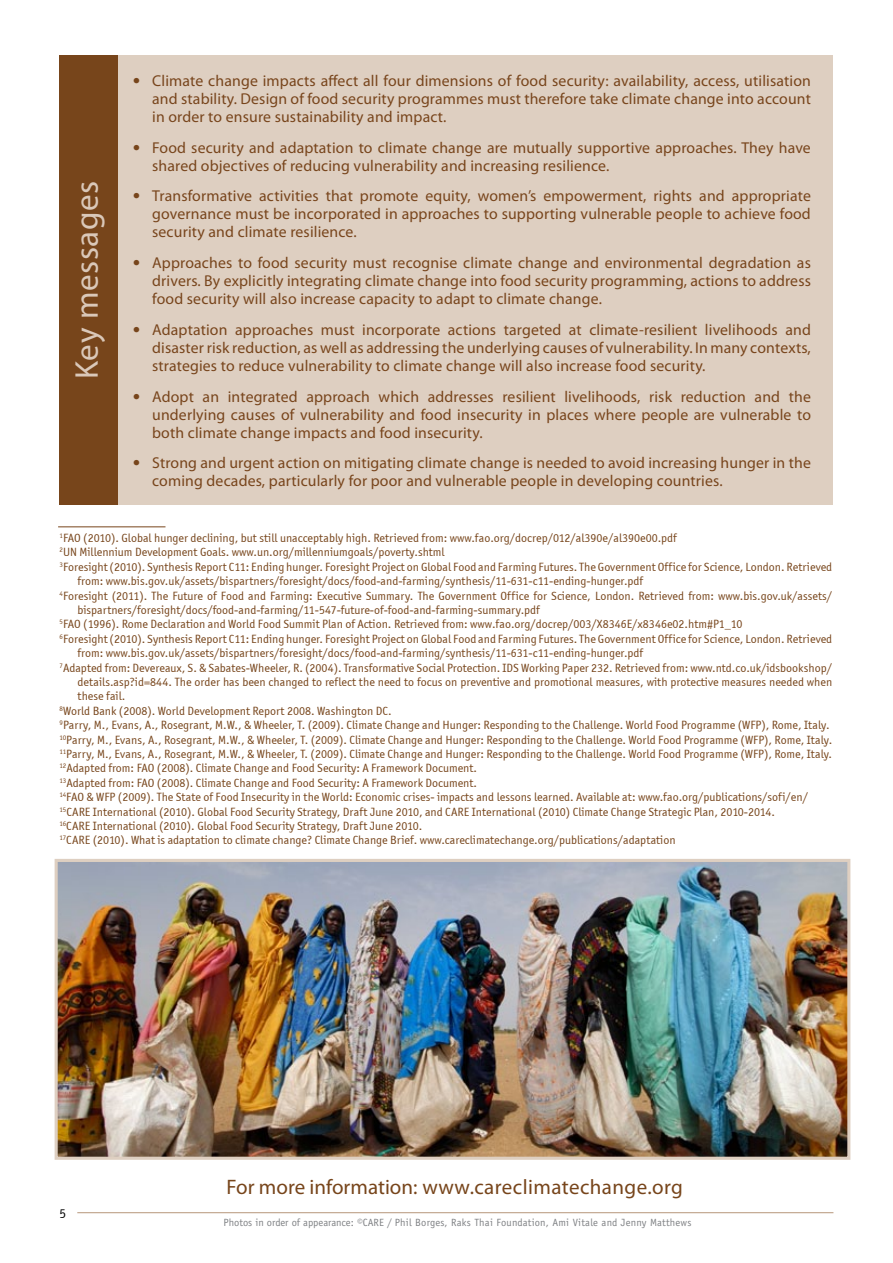
<style>
.page{position:relative;width:893px;height:1263px;background:#fff}
.page>*{position:absolute;margin:0;border:0;box-sizing:border-box;transform-origin:0 0}
.t1{font:33px "Myriad Pro";letter-spacing:.02em;color:#dac8b9}
.t2{font:21px "Myriad Pro";letter-spacing:.015em;color:#77451b}
.t3{font:15.75px/18px "Myriad Pro";letter-spacing:.01em;color:#78451c;text-align:justify}
.t4{font:13.5px "Officina Sans ITCTT Book";color:#000}
.t5{font:12px "Officina Sans ITCTT Book";color:#77451b}
.t6{font:10.5px "Officina Sans";letter-spacing:.01em;color:#808285}
.s1{font-family:"Officina Sans";font-size:15px;color:#77451b}
</style>
<div class="page">
<hr style="left:77px;top:1212px;width:756px;height:1px;background:#b7967a">
<img style="left:59px;top:863px;width:787px;height:293px">
<div style="left:55px;top:859px;width:795px;height:301px;border:3px solid #decfc1"></div>
<div style="left:60px;top:55px;width:773px;height:450px;background:#decfc1"></div>
<div style="left:60px;top:55px;width:58px;height:450px;background:#77451b"></div>
<hr style="left:58px;top:526px;width:107px;height:1px;background:#77451b">
<h1 class="t1" style="left:66px;top:379px;width:200px;rotate:-90deg">Key messages</h1>
<p class="t3" style="left:152px;top:71px;width:660px;text-indent:-20px"><span class="s1">•</span> Climate change impacts affect all four dimensions of food security: availability, access, utilisation and stability. Design of food security programmes must therefore take climate change into account in order to ensure sustainability and impact.</p>
<h3 class="t3" style="left:152px;top:138px;width:660px;text-indent:-20px"><span class="s1">•</span> Food security and adaptation to climate change are mutually supportive approaches. They have shared objectives of reducing vulnerability and increasing resilience.</h3>
<h3 class="t3" style="left:152px;top:187px;width:660px;text-indent:-20px"><span class="s1">•</span> Transformative activities that promote equity, women’s empowerment, rights and appropriate governance must be incorporated in approaches to supporting vulnerable people to achieve food security and climate resilience.</h3>
<p class="t3" style="left:152px;top:254px;width:660px;text-indent:-20px"><span class="s1">•</span> Approaches to food security must recognise climate change and environmental degradation as drivers. By explicitly integrating climate change into food security programming, actions to address food security will also increase capacity to adapt to climate change.</p>
<p class="t3" style="left:152px;top:320px;width:660px;text-indent:-20px"><span class="s1">•</span> Adaptation approaches must incorporate actions targeted at climate-resilient livelihoods and disaster risk reduction, as well as addressing the underlying causes of vulnerability. In many contexts, strategies to reduce vulnerability to climate change will also increase food security.</p>
<p class="t3" style="left:152px;top:387px;width:660px;text-indent:-20px"><span class="s1">•</span> Adopt an integrated approach which addresses resilient livelihoods, risk reduction and the underlying causes of vulnerability and food insecurity in places where people are vulnerable to both climate change impacts and food insecurity.</p>
<h3 class="t3" style="left:152px;top:454px;width:660px;text-indent:-20px"><span class="s1">•</span> Strong and urgent action on mitigating climate change is needed to avoid increasing hunger in the coming decades, particularly for poor and vulnerable people in developing countries.</h3>
<p class="t5" style="left:60px;top:531px;width:619px"><sup>1</sup>FAO (2010). Global hunger declining, but still unacceptably high. Retrieved from: www.fao.org/docrep/012/al390e/al390e00.pdf</p>
<p class="t5" style="left:60px;top:545px;width:387px"><sup>2</sup>UN Millennium Development Goals. www.un.org/millenniumgoals/poverty.shtml</p>
<p class="t5" style="left:60px;top:560px;width:774px"><sup>3</sup>Foresight (2010). Synthesis Report C11: Ending hunger. Foresight Project on Global Food and Farming Futures. The Government Office for Science, London. Retrieved</p>
<p class="t5" style="left:78px;top:574px;width:567px">from: www.bis.gov.uk/assets/bispartners/foresight/docs/food-and-farming/synthesis/11-631-c11-ending-hunger.pdf</p>
<p class="t5" style="left:60px;top:588px;width:774px"><sup>4</sup>Foresight (2011). The Future of Food and Farming: Executive Summary. The Government Office for Science, London. Retrieved from: www.bis.gov.uk/assets/</p>
<p class="t5" style="left:78px;top:603px;width:464px">bispartners/foresight/docs/food-and-farming/11-547-future-of-food-and-farming-summary.pdf</p>
<p class="t5" style="left:60px;top:617px;width:684px"><sup>5</sup>FAO (1996). Rome Declaration and World Food Summit Plan of Action. Retrieved from: www.fao.org/docrep/003/X8346E/x8346e02.htm#P1_10</p>
<p class="t5" style="left:60px;top:632px;width:774px"><sup>6</sup>Foresight (2010). Synthesis Report C11: Ending hunger. Foresight Project on Global Food and Farming Futures. The Government Office for Science, London. Retrieved</p>
<p class="t5" style="left:78px;top:646px;width:567px">from: www.bis.gov.uk/assets/bispartners/foresight/docs/food-and-farming/synthesis/11-631-c11-ending-hunger.pdf</p>
<p class="t5" style="left:60px;top:660px;width:774px"><sup>7</sup>Adapted from: Devereaux, S. &amp; Sabates-Wheeler, R. (2004). Transformative Social Protection. IDS Working Paper 232. Retrieved from: www.ntd.co.uk/idsbookshop/</p>
<p class="t5" style="left:78px;top:675px;width:756px">details.asp?id=844. The order has been changed to reflect the need to focus on preventive and promotional measures, with protective measures needed when</p>
<p class="t5" style="left:78px;top:689px;width:49px">these fail.</p>
<p class="t5" style="left:60px;top:704px;width:334px"><sup>8</sup>World Bank (2008). World Development Report 2008. Washington DC.</p>
<p class="t5" style="left:60px;top:718px;width:771px"><sup>9</sup>Parry, M., Evans, A., Rosegrant, M.W., &amp; Wheeler, T. (2009). Climate Change and Hunger: Responding to the Challenge. World Food Programme (WFP), Rome, Italy.</p>
<p class="t5" style="left:60px;top:732px;width:774px"><sup>10</sup>Parry, M., Evans, A., Rosegrant, M.W., &amp; Wheeler, T. (2009). Climate Change and Hunger: Responding to the Challenge. World Food Programme (WFP), Rome, Italy.</p>
<p class="t5" style="left:60px;top:747px;width:774px"><sup>11</sup>Parry, M., Evans, A., Rosegrant, M.W., &amp; Wheeler, T. (2009). Climate Change and Hunger: Responding to the Challenge. World Food Programme (WFP), Rome, Italy.</p>
<p class="t5" style="left:60px;top:761px;width:419px"><sup>12</sup>Adapted from: FAO (2008). Climate Change and Food Security: A Framework Document.</p>
<p class="t5" style="left:60px;top:776px;width:419px"><sup>13</sup>Adapted from: FAO (2008). Climate Change and Food Security: A Framework Document.</p>
<p class="t5" style="left:60px;top:790px;width:750px"><sup>14</sup>FAO &amp; WFP (2009). The State of Food Insecurity in the World: Economic crises- impacts and lessons learned. Available at: www.fao.org/publications/sofi/en/</p>
<p class="t5" style="left:60px;top:804px;width:717px"><sup>15</sup>CARE International (2010). Global Food Security Strategy, Draft June 2010, and CARE International (2010) Climate Change Strategic Plan, 2010-2014.</p>
<p class="t5" style="left:60px;top:819px;width:364px"><sup>16</sup>CARE International (2010). Global Food Security Strategy, Draft June 2010.</p>
<p class="t5" style="left:60px;top:833px;width:617px"><sup>17</sup>CARE (2010). What is adaptation to climate change? Climate Change Brief. www.careclimatechange.org/publications/adaptation</p>
<p class="t4" style="left:60px;top:1205px;width:8px">5</p>
<h2 class="t2" style="left:227px;top:1174px;width:458px">For more information: www.careclimatechange.org</h2>
<p class="t6" style="left:224px;top:1217px;width:469px">Photos in order of appearance: ©CARE / Phil Borges, Raks Thai Foundation, Ami Vitale and Jenny Matthews</p>
</div>
